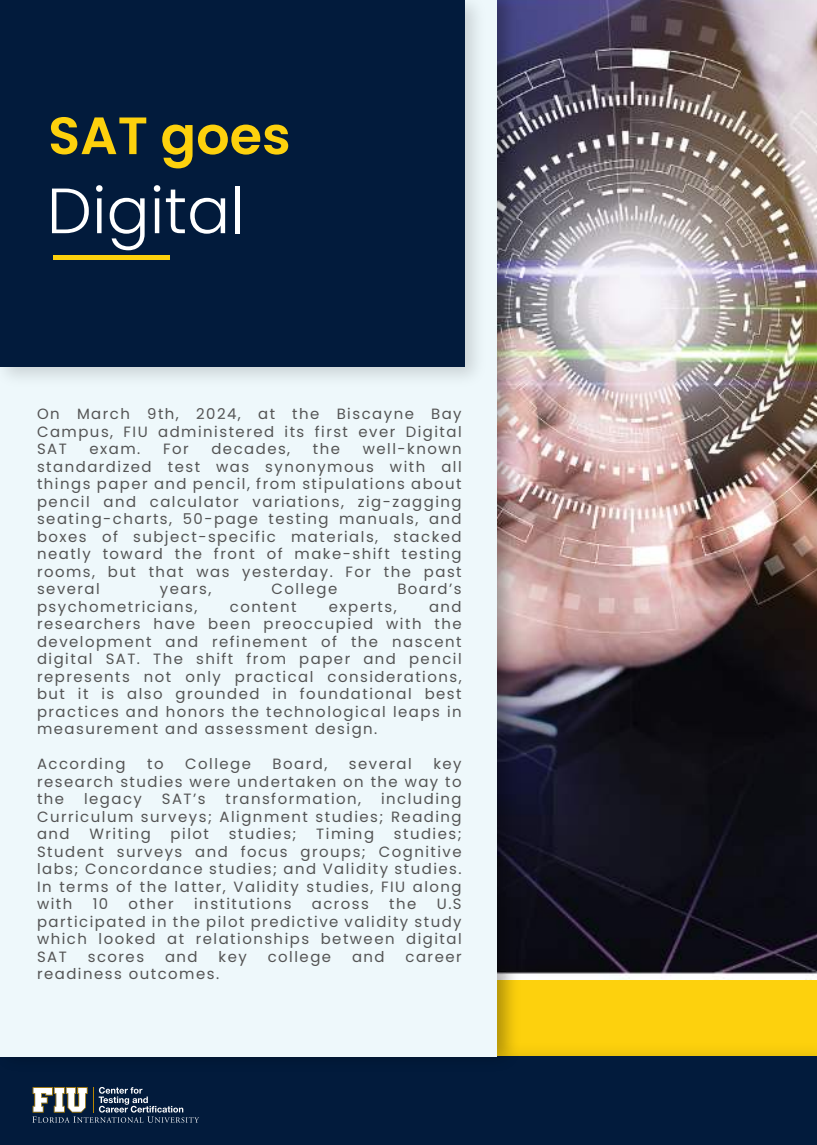
<style>
.page{position:relative;width:817px;height:1145px;background:#fff}
.page>*{position:absolute;margin:0;border:0;box-sizing:border-box;transform-origin:0 0}
.t1{font:300 63.88px "Poppins";color:#fff}
.t2{font:600 52.41px "Poppins";color:#fdd10d}
.t3{font:14.88px/17.5px "Poppins";letter-spacing:.1em;color:#545454;text-align:justify}
</style>
<div class="page">
<div style="left:384px;top:422px;width:432px;height:723px;background:#fdd10d"></div>
<img style="left:526px;top:0;width:290px;height:979px">
<img style="left:526px;top:1052px;width:290px;height:5px">
<div style="left:0;top:1057px;width:816px;height:88px;background:#021b3c"></div>
<img style="left:496px;top:0;width:30px;height:1057px">
<div style="left:0;top:0;width:496px;height:1057px;background:#eef8fb"></div>
<img style="left:4px;top:0;width:473px;height:378px">
<div style="left:0;top:0;width:464px;height:367px;background:#021b3c"></div>
<svg style="left:32px;top:1087px;width:167px;height:36px"></svg>
<hr style="left:53px;top:255px;width:117px;height:4px;background:#fdd10d">
<h2 class="t2" style="left:48px;top:113px;width:244px">SAT goes</h2>
<h1 class="t1" style="left:47px;top:185px;width:199px">Digital</h1>
<p class="t3" style="left:37px;top:406px;width:426px">On March 9th, 2024, at the Biscayne Bay Campus, FIU administered its first ever Digital SAT</p>
<p class="t3" style="left:37px;top:441px;width:426px;text-indent:325px">well-known standardized test was synonymous with all things paper and pencil, from stipulations about pencil and calculator variations, zig-zagging seating-charts, 50-page testing manuals, and boxes of subject-specific materials, stacked neatly toward the front of make-shift testing rooms, but that was yesterday. For the past several</p>
<p class="t3" style="left:89px;top:441px;width:52px">exam.</p>
<p class="t3" style="left:163px;top:441px;width:27px">For</p>
<p class="t3" style="left:211px;top:441px;width:80px">decades,</p>
<p class="t3" style="left:313px;top:441px;width:29px">the</p>
<p class="t3" style="left:160px;top:581px;width:53px">years,</p>
<p class="t3" style="left:271px;top:581px;width:67px">College</p>
<p class="t3" style="left:397px;top:581px;width:66px">Boardís</p>
<p class="t3" style="left:37px;top:598px;width:162px">psychometricians,</p>
<p class="t3" style="left:230px;top:598px;width:68px">content</p>
<p class="t3" style="left:328px;top:598px;width:69px">experts,</p>
<p class="t3" style="left:37px;top:598px;width:426px;text-indent:392px">and researchers have been preoccupied with the development and refinement of the nascent digital SAT. The shift from paper and pencil represents not only practical considerations, but it is also grounded in foundational best practices and honors the technological leaps in measurement and assessment design.</p>
<p class="t3" style="left:37px;top:755px;width:90px">According</p>
<p class="t3" style="left:147px;top:755px;width:18px">to</p>
<p class="t3" style="left:185px;top:755px;width:67px">College</p>
<p class="t3" style="left:272px;top:755px;width:56px">Board,</p>
<p class="t3" style="left:349px;top:755px;width:64px">several</p>
<p class="t3" style="left:37px;top:755px;width:426px;text-indent:396px">key research studies were undertaken on the way to the</p>
<p class="t3" style="left:84px;top:790px;width:59px">legacy</p>
<p class="t3" style="left:162px;top:790px;width:45px">SATís</p>
<p class="t3" style="left:225px;top:790px;width:137px">transformation,</p>
<p class="t3" style="left:37px;top:790px;width:426px;text-indent:344px">including Curriculum surveys; Alignment studies; Reading and</p>
<p class="t3" style="left:37px;top:825px;width:426px;text-indent:356px">studies; Student surveys and focus groups; Cognitive labs; Concordance studies; and Validity studies.<br>In terms of the latter, Validity studies, FIU along with</p>
<p class="t3" style="left:89px;top:825px;width:63px">Writing</p>
<p class="t3" style="left:170px;top:825px;width:40px">pilot</p>
<p class="t3" style="left:228px;top:825px;width:69px">studies;</p>
<p class="t3" style="left:316px;top:825px;width:59px">Timing</p>
<p class="t3" style="left:93px;top:895px;width:17px">10</p>
<p class="t3" style="left:128px;top:895px;width:47px">other</p>
<p class="t3" style="left:194px;top:895px;width:99px">institutions</p>
<p class="t3" style="left:311px;top:895px;width:59px">across</p>
<p class="t3" style="left:389px;top:895px;width:29px">the</p>
<p class="t3" style="left:37px;top:895px;width:426px;text-indent:399px">U.S participated in the pilot predictive validity study which looked at relationships between digital SAT</p>
<p class="t3" style="left:88px;top:948px;width:58px">scores</p>
<p class="t3" style="left:165px;top:948px;width:34px">and</p>
<p class="t3" style="left:218px;top:948px;width:30px">key</p>
<p class="t3" style="left:267px;top:948px;width:65px">college</p>
<p class="t3" style="left:352px;top:948px;width:34px">and</p>
<p class="t3" style="left:405px;top:948px;width:58px">career</p>
<p class="t3" style="left:37px;top:965px;width:183px">readiness outcomes.</p>
</div>
